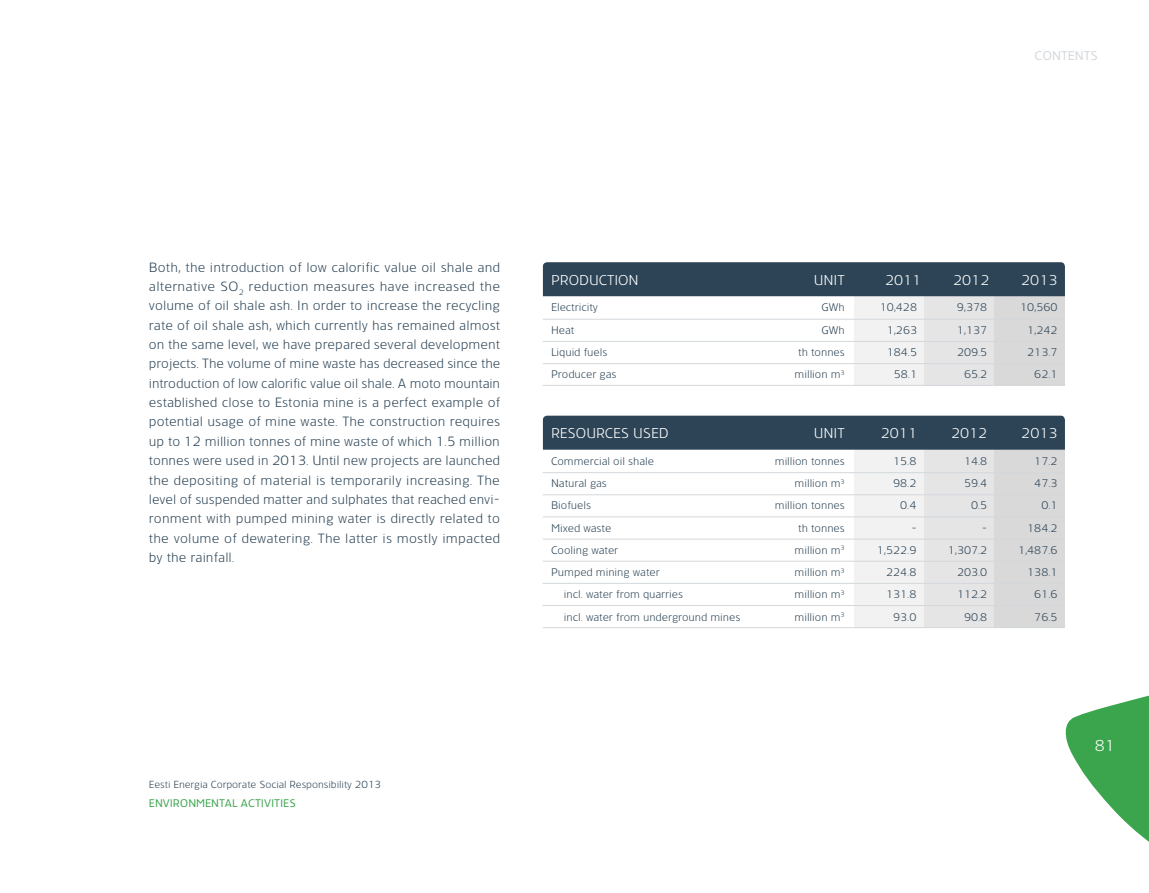
<style>
.page{position:relative;width:1149px;height:893px;background:#fff}
.page>*{position:absolute;margin:0;border:0;box-sizing:border-box;transform-origin:0 0}
.t1{font:300 15px "Energia";color:#fff}
.t2{font:300 13.5px "Energia";color:#fff}
.t3{font:300 12.75px/19.4px "Energia";letter-spacing:.015em;color:#2c4456;text-align:justify}
.t4{font:12px "Energia";color:#d3d8dc}
.t5{font:300 10.5px "Energia";color:#2c4456}
.t6{font:10.5px "Energia";color:#3ba54d}
.t7{font:300 9.75px "Energia";color:#2c4456}
</style>
<div class="page">
<svg style="left:1065px;top:696px;width:83px;height:145px"></svg>
<div style="left:854px;top:281px;width:210px;height:105px;background:#f2f2f2"></div>
<div style="left:924px;top:281px;width:140px;height:105px;background:#e5e5e6"></div>
<div style="left:994px;top:281px;width:70px;height:105px;background:#d9d9da"></div>
<div style="left:542px;top:262px;width:522px;height:34px;background:#2c4456"></div>
<hr style="left:542px;top:341px;width:522px;height:1px;background:#d3d8dc">
<hr style="left:542px;top:363px;width:522px;height:1px;background:#d3d8dc">
<hr style="left:542px;top:385px;width:522px;height:1px;background:#d3d8dc">
<hr style="left:542px;top:319px;width:522px;height:1px;background:#d3d8dc">
<div style="left:854px;top:441px;width:210px;height:187px;background:#f2f2f2"></div>
<div style="left:924px;top:441px;width:140px;height:187px;background:#e5e5e6"></div>
<div style="left:994px;top:441px;width:70px;height:187px;background:#d9d9da"></div>
<div style="left:542px;top:416px;width:522px;height:34px;background:#2c4456"></div>
<hr style="left:542px;top:495px;width:522px;height:1px;background:#d3d8dc">
<hr style="left:542px;top:517px;width:522px;height:1px;background:#d3d8dc">
<hr style="left:542px;top:539px;width:522px;height:1px;background:#d3d8dc">
<hr style="left:542px;top:472px;width:522px;height:1px;background:#d3d8dc">
<hr style="left:542px;top:583px;width:522px;height:1px;background:#d3d8dc">
<hr style="left:542px;top:605px;width:522px;height:1px;background:#d3d8dc">
<hr style="left:542px;top:627px;width:522px;height:1px;background:#d3d8dc">
<hr style="left:542px;top:561px;width:522px;height:1px;background:#d3d8dc">
<p class="t4" style="left:1034px;top:48px;width:65px">CONTENTS</p>
<p class="t3" style="left:149px;top:257px;width:352px">Both, the introduction of low calorific value oil shale and alternative SO<sub>2</sub> reduction measures have increased the volume of oil shale ash. I n order to increase the recycling rate of oil shale ash, which currently has remained almost on the same level, we have prepared several development projects. The volume of mine waste has decreased since the introduction of low calorific value oil shale. A moto mountain established close to Estonia mine is a perfect example of potential usage of mine waste. The construction requires up to 12 million tonnes of mine waste of which 1.5 million tonnes were used in 2013. U ntil new projects are launched the depositing of material is temporarily increasing. The level of suspended matter and sulphates that reached envi&shy;ronment with pumped mining water is directly related to the volume of dewatering. The latter is mostly impacted by the rainfall.</p>
<p class="t7" style="left:149px;top:779px;width:233px">Eesti Energia Corporate Social Responsibility 2013</p>
<p class="t6" style="left:149px;top:797px;width:148px">ENVIRONMENTAL ACTIVITIES</p>
<p class="t2" style="left:551px;top:272px;width:10px">Pro</p>
<p class="t2" style="left:579px;top:272px;width:61px">duction</p>
<p class="t2" style="left:813px;top:272px;width:29px">unit</p>
<p class="t2" style="left:884px;top:272px;width:38px">2011</p>
<p class="t2" style="left:952px;top:272px;width:38px">2012</p>
<p class="t2" style="left:1020px;top:272px;width:38px">2013</p>
<p class="t5" style="left:551px;top:301px;width:48px">Electricity</p>
<p class="t5" style="left:821px;top:301px;width:25px">GWh</p>
<p class="t5" style="left:879px;top:301px;width:39px">10,428</p>
<p class="t5" style="left:956px;top:301px;width:32px">9,378</p>
<p class="t5" style="left:1019px;top:301px;width:39px">10,560</p>
<p class="t5" style="left:551px;top:324px;width:25px">H eat</p>
<p class="t5" style="left:821px;top:324px;width:25px">GWh</p>
<p class="t5" style="left:886px;top:324px;width:32px">1,263</p>
<p class="t5" style="left:956px;top:324px;width:32px">1,137</p>
<p class="t5" style="left:1026px;top:324px;width:32px">1,242</p>
<p class="t5" style="left:551px;top:346px;width:58px">Liquid fuels</p>
<p class="t5" style="left:798px;top:346px;width:48px">th tonnes</p>
<p class="t5" style="left:886px;top:346px;width:32px">184.5</p>
<p class="t5" style="left:956px;top:346px;width:32px">209.5</p>
<p class="t5" style="left:1026px;top:346px;width:32px">213.7</p>
<p class="t5" style="left:551px;top:368px;width:67px">Producer gas</p>
<p class="t5" style="left:794px;top:368px;width:52px">million m<sup>3</sup></p>
<p class="t5" style="left:893px;top:368px;width:25px">58.1</p>
<p class="t5" style="left:963px;top:368px;width:25px">65.2</p>
<p class="t5" style="left:1033px;top:368px;width:25px">62.1</p>
<p class="t2" style="left:551px;top:425px;width:119px">Resources used</p>
<p class="t2" style="left:813px;top:425px;width:29px">unit</p>
<p class="t2" style="left:880px;top:425px;width:38px">2011</p>
<p class="t2" style="left:950px;top:425px;width:38px">2012</p>
<p class="t2" style="left:1020px;top:425px;width:38px">2013</p>
<p class="t5" style="left:551px;top:455px;width:104px">Commercial oil shale</p>
<p class="t5" style="left:774px;top:455px;width:71px">million tonnes</p>
<p class="t5" style="left:892px;top:455px;width:25px">15.8</p>
<p class="t5" style="left:963px;top:455px;width:25px">14.8</p>
<p class="t5" style="left:1033px;top:455px;width:25px">17.2</p>
<p class="t5" style="left:551px;top:477px;width:57px">Natural gas</p>
<p class="t5" style="left:794px;top:477px;width:52px">million m<sup>3</sup></p>
<p class="t5" style="left:892px;top:477px;width:25px">98.2</p>
<p class="t5" style="left:963px;top:477px;width:25px">59.4</p>
<p class="t5" style="left:1033px;top:477px;width:25px">47.3</p>
<p class="t5" style="left:551px;top:499px;width:41px">Biofuels</p>
<p class="t5" style="left:774px;top:499px;width:71px">million tonnes</p>
<p class="t5" style="left:899px;top:499px;width:18px">0.4</p>
<p class="t5" style="left:970px;top:499px;width:18px">0.5</p>
<p class="t5" style="left:1040px;top:499px;width:18px">0.1</p>
<p class="t5" style="left:551px;top:522px;width:62px">M ixed waste</p>
<p class="t5" style="left:798px;top:522px;width:48px">th tonnes</p>
<p class="t5" style="left:911px;top:522px;width:7px">-</p>
<p class="t5" style="left:981px;top:522px;width:7px">-</p>
<p class="t5" style="left:1026px;top:522px;width:32px">184.2</p>
<p class="t5" style="left:551px;top:544px;width:69px">Cooling water</p>
<p class="t5" style="left:794px;top:544px;width:52px">million m<sup>3</sup></p>
<p class="t5" style="left:876px;top:544px;width:41px">1,522.9</p>
<p class="t5" style="left:947px;top:544px;width:41px">1,307.2</p>
<p class="t5" style="left:1017px;top:544px;width:41px">1,487.6</p>
<p class="t5" style="left:551px;top:566px;width:110px">Pumped mining water</p>
<p class="t5" style="left:794px;top:566px;width:52px">million m<sup>3</sup></p>
<p class="t5" style="left:885px;top:566px;width:32px">224.8</p>
<p class="t5" style="left:956px;top:566px;width:32px">203.0</p>
<p class="t5" style="left:1026px;top:566px;width:32px">138.1</p>
<p class="t5" style="left:563px;top:588px;width:121px">incl. water from quarries</p>
<p class="t5" style="left:794px;top:588px;width:52px">million m<sup>3</sup></p>
<p class="t5" style="left:885px;top:588px;width:32px">131.8</p>
<p class="t5" style="left:956px;top:588px;width:32px">112.2</p>
<p class="t5" style="left:1033px;top:588px;width:25px">61.6</p>
<p class="t5" style="left:563px;top:611px;width:178px">incl. water from underground mines</p>
<p class="t5" style="left:794px;top:611px;width:52px">million m<sup>3</sup></p>
<p class="t5" style="left:892px;top:611px;width:25px">93.0</p>
<p class="t5" style="left:963px;top:611px;width:25px">90.8</p>
<p class="t5" style="left:1033px;top:611px;width:25px">76.5</p>
<p class="t1" style="left:1094px;top:737px;width:22px">81</p>
</div>
